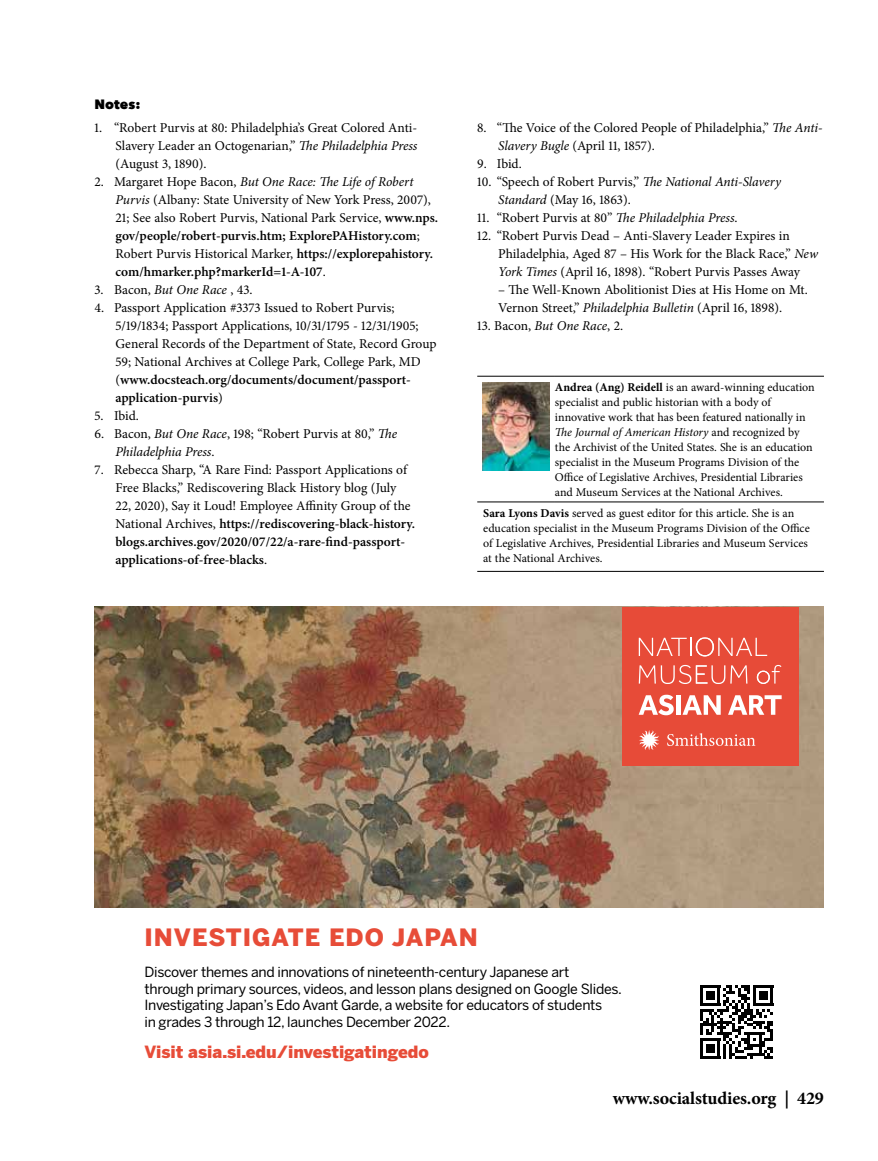
<style>
.page{position:relative;width:878px;height:1161px;background:#fff}
.page>*{position:absolute;margin:0;border:0;box-sizing:border-box;transform-origin:0 0}
.t1{font:900 23.7px "Benton Sans";letter-spacing:.04em;color:#e74c38}
.t2{font:700 18px "Minion Pro";letter-spacing:-.01em;color:#000}
.t3{font:900 16.8px "Benton Sans";color:#e74c38}
.t4{font:13.95px/16.8px "Benton Sans";letter-spacing:-.02em;color:#000}
.t5{font:13.5px/18px "Minion Pro";color:#000}
.t6{font:800 13.5px "Avenir Next";color:#000}
.t7{font:12px/15px "Minion Pro";color:#000}
.s1{font-style:italic}
.s2{font-weight:600}
.s3{font-weight:700}
</style>
<div class="page">
<hr style="left:477px;top:376px;width:78px;height:1px;background:#000">
<hr style="left:555px;top:376px;width:268px;height:1px;background:#000">
<hr style="left:477px;top:502px;width:78px;height:1px;background:#000">
<hr style="left:555px;top:502px;width:268px;height:1px;background:#000">
<hr style="left:477px;top:571px;width:78px;height:1px;background:#000">
<hr style="left:555px;top:571px;width:268px;height:1px;background:#000">
<img style="left:482px;top:382px;width:67px;height:89px">
<img style="left:94px;top:607px;width:729px;height:300px">
<div style="left:622px;top:607px;width:176px;height:159px;background:#e74b38"></div>
<svg style="left:638px;top:637px;width:129px;height:19px"></svg>
<svg style="left:638px;top:665px;width:109px;height:19px"></svg>
<svg style="left:756px;top:665px;width:25px;height:19px"></svg>
<svg style="left:638px;top:695px;width:35px;height:20px"></svg>
<hr style="left:676px;top:695px;width:4px;height:20px;background:#fff">
<svg style="left:682px;top:695px;width:38px;height:20px"></svg>
<svg style="left:728px;top:695px;width:53px;height:20px"></svg>
<svg style="left:667px;top:733px;width:88px;height:13px"></svg>
<svg style="left:639px;top:730px;width:20px;height:20px"></svg>
<svg style="left:700px;top:985px;width:73px;height:74px"></svg>
<p class="t6" style="left:94px;top:96px;width:47px">Notes:</p>
<p class="t5" style="left:115px;top:119px;width:303px;text-align:justify;text-indent:-21px">1. “Robert Purvis at 80: Philadelphia’s Great Colored Anti-Slavery Leader an Octogenarian,” <span class="s1">The Philadelphia Press </span>(August 3, 1890).</p>
<p class="t5" style="left:115px;top:173px;width:324px;text-indent:-21px">2. Margaret Hope Bacon, <span class="s1">But One Race: The Life of Robert Purvis</span> (Albany: State University of New York Press, 2007), 21; See also Robert Purvis, National Park Service, <span class="s2">www.nps. gov/people/robert-purvis.htm; ExplorePAHistory.com</span>; Robert Purvis Historical Marker, <span class="s2">https://explorepahistory. com/hmarker.php?markerId=1-A-107</span>.</p>
<p class="t5" style="left:94px;top:281px;width:160px">3. Bacon, <span class="s1">But One Race</span> , 43.</p>
<p class="t5" style="left:115px;top:299px;width:322px;text-indent:-21px">4. Passport Application #3373 Issued to Robert Purvis; 5/19/1834; Passport Applications, 10/31/1795 - 12/31/1905; General Records of the Department of State, Record Group 59; National Archives at College Park, College Park, MD (<span class="s2">www.docsteach.org/documents/document/passport&shy;application-purvis</span>)</p>
<p class="t5" style="left:94px;top:407px;width:46px">5. Ibid.</p>
<p class="t5" style="left:115px;top:425px;width:283px;text-indent:-21px">6. Bacon, <span class="s1">But One Race</span>, 198; “Robert Purvis at 80,” <span class="s1">The<br>Philadelphia Press</span>.</p>
<p class="t5" style="left:115px;top:461px;width:301px;text-indent:-21px">7. Rebecca Sharp, “A Rare Find: Passport Applications of Free Blacks,” Rediscovering Black History blog (July 22, 2020), Say it Loud! Employee Affinity Group of the National Archives, <span class="s2">https://rediscovering-black-history. blogs.archives.gov/2020/07/22/a-rare-find-passport&shy;applications-of-free-blacks</span>.</p>
<p class="t5" style="left:498px;top:119px;width:326px;text-indent:-21px">8. “The Voice of the Colored People of Philadelphia,” <span class="s1">The Anti-<br>Slavery Bugle</span> (April 11, 1857).</p>
<p class="t5" style="left:477px;top:155px;width:46px">9. Ibid.</p>
<p class="t5" style="left:498px;top:173px;width:284px;text-indent:-21px">10. “Speech of Robert Purvis,” <span class="s1">The National Anti-Slavery<br>Standard</span> (May 16, 1863).</p>
<p class="t5" style="left:477px;top:209px;width:262px">11. “Robert Purvis at 80” <span class="s1">The Philadelphia Press</span>.</p>
<p class="t5" style="left:498px;top:227px;width:321px;text-indent:-21px">12. “Robert Purvis Dead – Anti-Slavery Leader Expires in<br>Philadelphia, Aged 87 – His Work for the Black Race,” <span class="s1">New<br>York Times</span> (April 16, 1898). “Robert Purvis Passes Away</p>
<p class="t5" style="left:498px;top:281px;width:311px">– The Well-Known Abolitionist Dies at His Home on Mt.<br>Vernon Street,” <span class="s1">Philadelphia Bulletin</span> (April 16, 1898).</p>
<p class="t5" style="left:477px;top:317px;width:147px">13. Bacon, <span class="s1">But One Race</span>, 2.</p>
<p class="t7" style="left:555px;top:380px;width:261px"><span class="s3">Andrea (Ang) Reidell</span> is an award-winning education specialist and public historian with a body of innovative work that has been featured nationally in <span class="s1">The Journal of American History</span> and recognized by the Archivist of the United States. She is an education specialist in the Museum Programs Division of the Office of Legislative Archives, Presidential Libraries and Museum Services at the National Archives.</p>
<p class="t7" style="left:483px;top:505px;width:328px"><span class="s3">Sara Lyons Davis</span> served as guest editor for this article. She is an education specialist in the Museum Programs Division of the Office of Legislative Archives, Presidential Libraries and Museum Services at the National Archives.</p>
<h1 class="t1" style="left:144px;top:922px;width:335px">INVESTIGATE EDO JAPAN</h1>
<p class="t4" style="left:144px;top:963px;width:479px">Discover themes and innovations of nineteenth-century Japanese art through primary sources, videos, and lesson plans designed on Google Slides.<br>Investigating Japan’s Edo Avant Garde, a website for educators of students<br>in grades 3 through 12, launches December 2022.</p>
<p class="t3" style="left:144px;top:1041px;width:286px">Visit asia.si.edu/investigatingedo</p>
<h2 class="t2" style="left:613px;top:1086px;width:212px">www.socialstudies.org | 429</h2>
</div>
